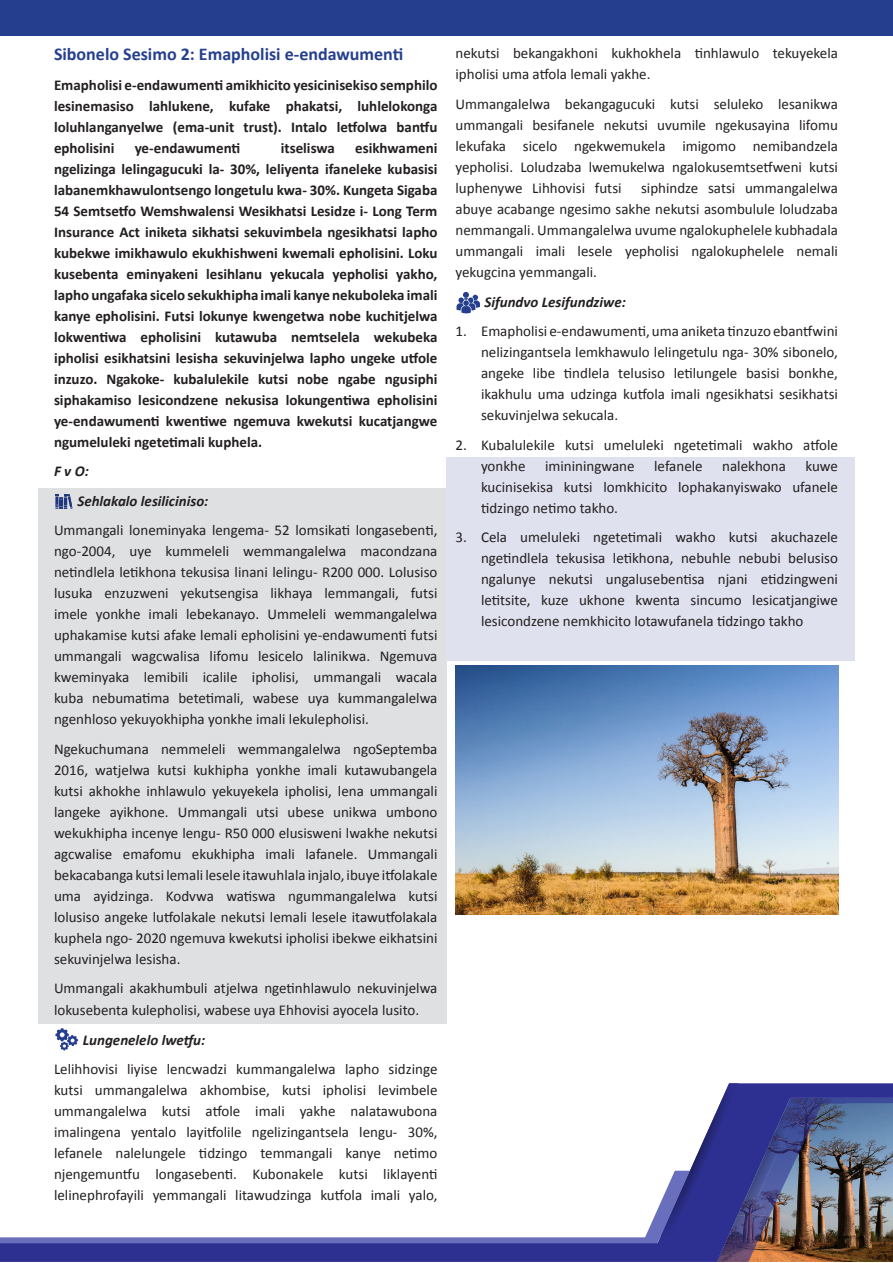
<style>
.page{position:relative;width:893px;height:1263px;background:#fff}
.page>*{position:absolute;margin:0;border:0;box-sizing:border-box;transform-origin:0 0}
.CASE_Heading{font:700 18px "Calibri";color:#253f8e}
.Body_Copy{font:15px/21px "Calibri";color:#231f20;text-align:justify}
.Case_BODY_copy{font:700 15px/21px "Calibri";color:#231f20;text-align:justify}
.facts_an_lesssons{font:italic 700 15px "Calibri";color:#231f20}
</style>
<div class="page">
<div style="left:0;top:0;width:893px;height:36px;background:#253f8e"></div>
<div style="left:38px;top:488px;width:408px;height:536px;background:#dfe0e2"></div>
<div style="left:446px;top:457px;width:409px;height:203px;background:#e0e1ee"></div>
<svg style="left:0;top:1083px;width:893px;height:179px"></svg>
<svg style="left:0;top:1171px;width:661px;height:72px"></svg>
<img style="left:740px;top:1098px;width:77px;height:117px">
<img style="left:661px;top:1083px;width:79px;height:160px">
<img style="left:720px;top:1109px;width:74px;height:106px">
<img style="left:717px;top:1215px;width:176px;height:47px">
<img style="left:738px;top:1196px;width:28px;height:19px">
<img style="left:817px;top:1098px;width:76px;height:117px">
<svg style="left:456px;top:292px;width:24px;height:21px"></svg>
<img style="left:455px;top:666px;width:384px;height:248px">
<svg style="left:55px;top:494px;width:18px;height:15px"></svg>
<svg style="left:55px;top:1028px;width:23px;height:22px"></svg>
<p class="CASE_Heading" style="left:54px;top:43px;width:351px">Sibonelo Sesimo 2: Emapholisi e-endawumenti</p>
<p class="Case_BODY_copy" style="left:54px;top:74px;width:385px">Emapholisi e-endawumenti amikhicito yesicinisekiso semphilo lesinemasiso lahlukene, kufake phakatsi, luhlelokonga loluhlanganyelwe (ema-unit trust). Intalo letfolwa bantfu epholisini</p>
<p class="Case_BODY_copy" style="left:54px;top:137px;width:385px;text-indent:301px">esikhwameni ngelizinga lelingagucuki la- 30%, leliyenta ifaneleke kubasisi labanemkhawulontsengo longetulu kwa- 30%. Kungeta Sigaba 54 Semtsetfo Wemshwalensi Wesikhatsi Lesidze i- Long Term Insurance Act iniketa sikhatsi sekuvimbela ngesikhatsi lapho kubekwe imikhawulo ekukhishweni kwemali epholisini. Loku kusebenta eminyakeni lesihlanu yekucala yepholisi yakho, lapho ungafaka sicelo sekukhipha imali kanye nekuboleka imali kanye epholisini. Futsi lokunye kwengetwa nobe kuchitjelwa lokwentiwa epholisini kutawuba nemtselela wekubeka ipholisi esikhatsini lesisha sekuvinjelwa lapho ungeke utfole inzuzo. Ngakoke- kubalulekile kutsi nobe ngabe ngusiphi siphakamiso lesicondzene nekusisa lokungentiwa epholisini ye-endawumenti kwentiwe ngemuva kwekutsi kucatjangwe ngumeluleki ngetetimali kuphela.</p>
<p class="facts_an_lesssons" style="left:54px;top:462px;width:36px">F v O:</p>
<p class="facts_an_lesssons" style="left:77px;top:491px;width:133px">Sehlakalo lesiliciniso:</p>
<p class="Body_Copy" style="left:54px;top:520px;width:385px">Ummangali loneminyaka lengema- 52 lomsikati longasebenti, ngo-2004, uye kummeleli wemmangalelwa macondzana netindlela letikhona tekusisa linani lelingu- R200 000. Lolusiso lusuka enzuzweni yekutsengisa likhaya lemmangali, futsi imele yonkhe imali lebekanayo. Ummeleli wemmangalelwa uphakamise kutsi afake lemali epholisini ye-endawumenti futsi ummangali wagcwalisa lifomu lesicelo lalinikwa. Ngemuva kweminyaka lemibili icalile ipholisi, ummangali wacala kuba nebumatima betetimali, wabese uya kummangalelwa ngenhloso yekuyokhipha yonkhe imali lekulepholisi.</p>
<p class="Body_Copy" style="left:54px;top:738px;width:385px">Ngekuchumana nemmeleli wemmangalelwa ngoSeptemba 2016, watjelwa kutsi kukhipha yonkhe imali kutawubangela kutsi akhokhe inhlawulo yekuyekela ipholisi, lena ummangali langeke ayikhone. Ummangali utsi ubese unikwa umbono wekukhipha incenye lengu- R50 000 elusisweni lwakhe nekutsi agcwalise emafomu ekukhipha imali lafanele. Ummangali bekacabanga kutsi lemali lesele itawuhlala injalo, ibuye itfolakale uma ayidzinga. Kodvwa watiswa ngummangalelwa kutsi lolusiso angeke lutfolakale nekutsi lemali lesele itawutfolakala kuphela ngo- 2020 ngemuva kwekutsi ipholisi ibekwe eikhatsini sekuvinjelwa lesisha.</p>
<p class="Body_Copy" style="left:54px;top:978px;width:385px;line-height:21.6px">Ummangali akakhumbuli atjelwa ngetinhlawulo nekuvinjelwa lokusebenta kulepholisi, wabese uya Ehhovisi ayocela lusito.</p>
<p class="facts_an_lesssons" style="left:83px;top:1030px;width:124px">Lungenelelo lwetfu:</p>
<p class="Body_Copy" style="left:54px;top:1058px;width:385px">Lelihhovisi liyise lencwadzi kummangalelwa lapho sidzinge kutsi ummangalelwa akhombise, kutsi ipholisi levimbele ummangalelwa kutsi atfole imali yakhe nalatawubona imalingena yentalo layitfolile ngelizingantsela lengu- 30%, lefanele nalelungele tidzingo temmangali kanye netimo njengemuntfu longasebenti. Kubonakele kutsi liklayenti lelinephrofayili yemmangali litawudzinga kutfola imali yalo,</p>
<p class="Case_BODY_copy" style="left:135px;top:137px;width:107px">ye-endawumenti</p>
<p class="Case_BODY_copy" style="left:281px;top:137px;width:56px">itseliswa</p>
<p class="Body_Copy" style="left:455px;top:43px;width:384px">nekutsi bekangakhoni kukhokhela tinhlawulo tekuyekela ipholisi uma atfola lemali yakhe.</p>
<p class="Body_Copy" style="left:455px;top:93px;width:384px">Ummangalelwa bekangagucuki kutsi seluleko lesanikwa ummangali besifanele nekutsi uvumile ngekusayina lifomu lekufaka sicelo ngekwemukela imigomo nemibandzela yepholisi. Loludzaba lwemukelwa ngalokusemtsetfweni kutsi luphenywe Lihhovisi futsi</p>
<p class="Body_Copy" style="left:455px;top:177px;width:384px;text-indent:186px">siphindze satsi ummangalelwa abuye acabange ngesimo sakhe nekutsi asombulule loludzaba nemmangali. Ummangalelwa uvume ngalokuphelele kubhadala ummangali imali lesele yepholisi ngalokuphelele nemali yekugcina yemmangali.</p>
<p class="facts_an_lesssons" style="left:484px;top:292px;width:143px">Sifundvo Lesifundziwe:</p>
<p class="Body_Copy" style="left:481px;top:321px;width:358px;text-indent:-26px">1. Emapholisi e-endawumenti, uma aniketa tinzuzo ebantfwini nelizingantsela lemkhawulo lelingetulu nga- 30% sibonelo, angeke libe tindlela telusiso letilungele basisi bonkhe, ikakhulu uma udzinga kutfola imali ngesikhatsi sesikhatsi sekuvinjelwa sekucala.</p>
<p class="Body_Copy" style="left:481px;top:434px;width:358px;text-indent:-26px">2. Kubalulekile kutsi umeluleki ngetetimali wakho atfole yonkhe</p>
<p class="Body_Copy" style="left:545px;top:455px;width:91px">imininingwane</p>
<p class="Body_Copy" style="left:654px;top:455px;width:50px">lefanele</p>
<p class="Body_Copy" style="left:722px;top:455px;width:65px">nalekhona</p>
<p class="Body_Copy" style="left:481px;top:455px;width:358px;text-indent:324px">kuwe kucinisekisa kutsi lomkhicito lophakanyiswako ufanele tidzingo netimo takho.</p>
<p class="Body_Copy" style="left:481px;top:527px;width:358px;text-indent:-26px">3. Cela umeluleki ngetetimali wakho kutsi akuchazele ngetindlela tekusisa letikhona, nebuhle nebubi belusiso ngalunye nekutsi ungalusebentisa njani etidzingweni letitsite, kuze ukhone kwenta sincumo lesicatjangiwe lesicondzene nemkhicito lotawufanela tidzingo takho</p>
</div>
